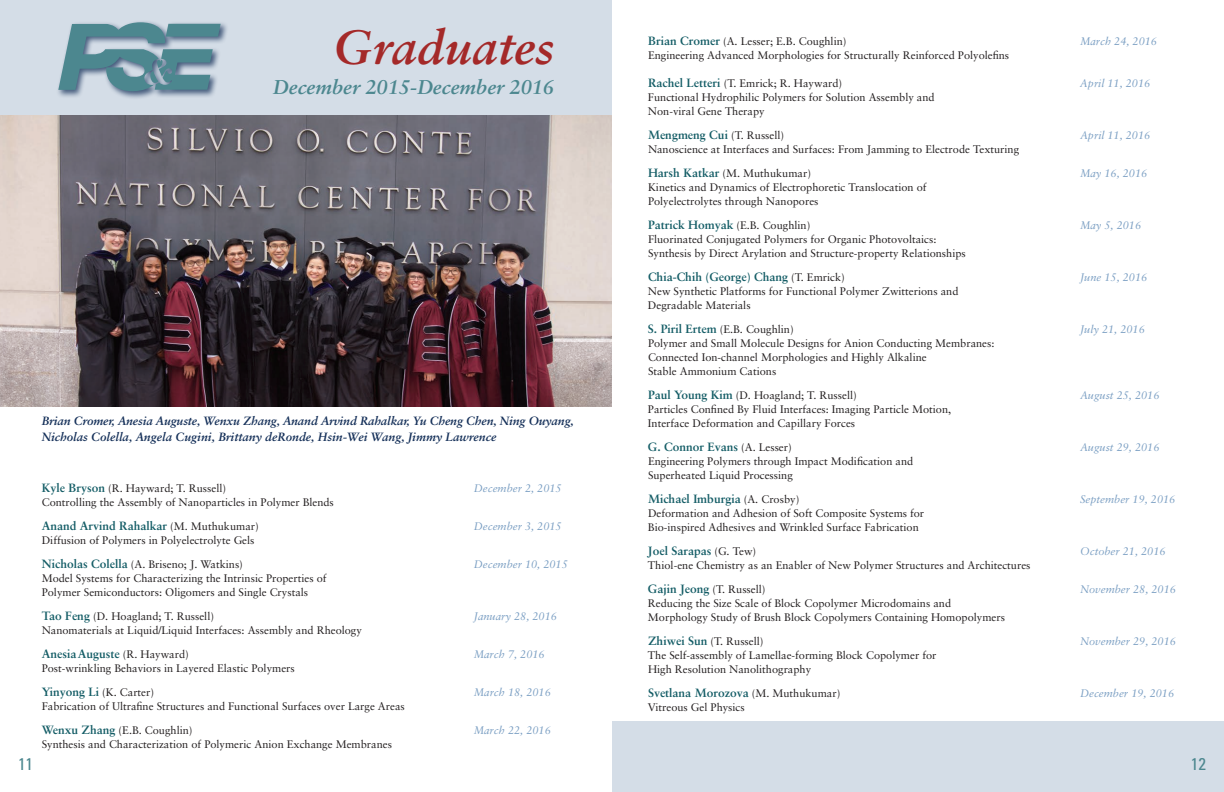
<style>
.page{position:relative;width:1224px;height:792px;background:#fff}
.page>*{position:absolute;margin:0;border:0;box-sizing:border-box;transform-origin:0 0}
.t1{font:italic 700 48px "Sabon";color:#a42929}
.t2{font:italic 700 20px "Sabon";color:#4c878f}
.t3{font:condensed 17px "Univers";color:#4c878f}
.t4{font:700 12px "Sabon";color:#145d66}
.t5{font:italic 700 12px/16px "Sabon";letter-spacing:-.01em;color:#153059}
.t6{font:11px/14px "Sabon";color:#231f20}
.t7{font:italic 11px "Sabon";color:#7b9fc3}
.s1{font-weight:700;font-size:12px;color:#145d66}
.s2{font-weight:400;font-size:11px;color:#231f20}
</style>
<div class="page">
<div style="left:612px;top:722px;width:612px;height:70px;background:#d4dde7"></div>
<div style="left:0;top:0;width:612px;height:128px;background:#d4dde7"></div>
<img style="left:0;top:115px;width:612px;height:291px">
<div style="left:56px;top:20px;width:173px;height:80px;background:#153059;opacity:.75"></div>
<svg style="left:58px;top:22px;width:163px;height:69px"></svg>
<h1 class="t1" style="left:334px;top:18px;width:222px">Graduates</h1>
<h2 class="t2" style="left:273px;top:74px;width:282px">December 2015-December 2016</h2>
<p class="t5" style="left:42px;top:413px;width:534px">Brian Cromer, Anesia Auguste, Wenxu Zhang, Anand Arvind Rahalkar, Yu Cheng Chen, Ning Ouyang,<br>Nicholas Colella, Angela Cugini, Brittany deRonde, Hsin-Wei Wang, Jimmy Lawrence</p>
<p class="t6" style="left:42px;top:481px;width:186px"><span class="s1">Kyle Bryson</span> (R. Hayward; T. Russell)</p>
<p class="t7" style="left:474px;top:481px;width:90px">December 2, 2015</p>
<p class="t6" style="left:42px;top:495px;width:294px">Controlling the Assembly of Nanoparticles in Polymer Blends</p>
<p class="t4" style="left:42px;top:518px;width:219px">Anand Arvind Rahalkar <span class="s2">(M. Muthukumar)</span></p>
<p class="t7" style="left:474px;top:519px;width:90px">December 3, 2015</p>
<p class="t6" style="left:42px;top:528px;width:214px;line-height:24px">Diffusion of Polymers in Polyelectrolyte Gels<br><span class="s1">Nicholas Colella</span> (A. Briseno; J. Watkins)</p>
<p class="t7" style="left:474px;top:557px;width:96px">December 10, 2015</p>
<p class="t6" style="left:42px;top:571px;width:286px">Model Systems for Characterizing the Intrinsic Properties of<br>Polymer Semiconductors: Oligomers and Single Crystals</p>
<p class="t6" style="left:42px;top:609px;width:174px"><span class="s1">Tao Feng</span> (D. Hoagland; T. Russell)</p>
<p class="t7" style="left:474px;top:609px;width:85px">January 28, 2016</p>
<p class="t6" style="left:42px;top:623px;width:322px">Nanomaterials at Liquid/Liquid Interfaces: Assembly and Rheology</p>
<p class="t4" style="left:42px;top:646px;width:149px">AnesiaAuguste <span class="s2">(R. Hayward)</span></p>
<p class="t7" style="left:474px;top:647px;width:72px">March 7, 2016</p>
<p class="t6" style="left:42px;top:656px;width:255px;line-height:24px">Post-wrinkling Behaviors in Layered Elastic Polymers<br><span class="s1">Yinyong Li</span> (K. Carter)</p>
<p class="t7" style="left:474px;top:685px;width:79px">March 18, 2016</p>
<p class="t6" style="left:42px;top:694px;width:365px;line-height:24px">Fabrication of Ultrafine Structures and Functional Surfaces over Large Areas<br><span class="s1">Wenxu Zhang</span> (E.B. Coughlin)</p>
<p class="t6" style="left:42px;top:737px;width:352px">Synthesis and Characterization of Polymeric Anion Exchange Membranes</p>
<p class="t7" style="left:474px;top:723px;width:79px">March 22, 2016</p>
<p class="t6" style="left:648px;top:34px;width:200px"><span class="s1">Brian Cromer</span> (A. Lesser; E.B. Coughlin)</p>
<p class="t7" style="left:1080px;top:35px;width:79px">March 24, 2016</p>
<p class="t6" style="left:648px;top:48px;width:363px">Engineering Advanced Morphologies for Structurally Reinforced Polyolefins</p>
<p class="t6" style="left:648px;top:76px;width:196px"><span class="s1">Rachel Letteri</span> (T. Emrick; R. Hayward)</p>
<p class="t7" style="left:1080px;top:77px;width:72px">April 11, 2016</p>
<p class="t6" style="left:648px;top:90px;width:288px">Functional Hydrophilic Polymers for Solution Assembly and<br>Non-viral Gene Therapy</p>
<p class="t4" style="left:648px;top:128px;width:138px">Mengmeng Cui <span class="s2">(T. Russell)</span></p>
<p class="t7" style="left:1080px;top:129px;width:72px">April 11, 2016</p>
<p class="t6" style="left:648px;top:137px;width:373px;line-height:24px">Nanoscience at Interfaces and Surfaces: From Jamming to Electrode Texturing<br><span class="s1">Harsh Katkar</span> (M. Muthukumar)</p>
<p class="t7" style="left:1080px;top:167px;width:69px">May 16, 2016</p>
<p class="t6" style="left:648px;top:180px;width:280px">Kinetics and Dynamics of Electrophoretic Translocation of<br>Polyelectrolytes through Nanopores</p>
<p class="t6" style="left:648px;top:218px;width:164px"><span class="s1">Patrick Homyak</span> (E.B. Coughlin)</p>
<p class="t7" style="left:1080px;top:219px;width:63px">May 5, 2016</p>
<p class="t6" style="left:648px;top:232px;width:319px">Fluorinated Conjugated Polymers for Organic Photovoltaics:<br>Synthesis by Direct Arylation and Structure-property Relationships</p>
<p class="t4" style="left:648px;top:270px;width:198px">Chia-Chih (George) Chang <span class="s2">(T. Emrick)</span></p>
<p class="t7" style="left:1080px;top:271px;width:69px">June 15, 2016</p>
<p class="t6" style="left:648px;top:284px;width:312px">New Synthetic Platforms for Functional Polymer Zwitterions and<br>Degradable Materials</p>
<p class="t6" style="left:648px;top:322px;width:147px"><span class="s1">S. Piril Ertem</span> (E.B. Coughlin)</p>
<p class="t7" style="left:1080px;top:323px;width:66px">July 21, 2016</p>
<p class="t6" style="left:648px;top:336px;width:348px">Polymer and Small Molecule Designs for Anion Conducting Membranes:<br>Connected Ion-channel Morphologies and Highly Alkaline<br>Stable Ammonium Cations</p>
<p class="t6" style="left:648px;top:388px;width:210px"><span class="s1">Paul Young Kim</span> (D. Hoagland; T. Russell)</p>
<p class="t7" style="left:1080px;top:389px;width:81px">August 25, 2016</p>
<p class="t6" style="left:648px;top:402px;width:305px">Particles Confined By Fluid Interfaces: Imaging Particle Motion,<br>Interface Deformation and Capillary Forces</p>
<p class="t4" style="left:648px;top:440px;width:145px">G. Connor Evans <span class="s2">(A. Lesser)</span></p>
<p class="t7" style="left:1080px;top:441px;width:81px">August 29, 2016</p>
<p class="t6" style="left:648px;top:454px;width:267px">Engineering Polymers through Impact Modification and<br>Superheated Liquid Processing</p>
<p class="t4" style="left:648px;top:492px;width:153px">Michael Imburgia <span class="s2">(A. Crosby)</span></p>
<p class="t7" style="left:1080px;top:493px;width:97px">September 19, 2016</p>
<p class="t6" style="left:648px;top:506px;width:278px">Deformation and Adhesion of Soft Composite Systems for<br>Bio-inspired Adhesives and Wrinkled Surface Fabrication</p>
<p class="t4" style="left:648px;top:544px;width:110px">Joel Sarapas <span class="s2">(G. Tew)</span></p>
<p class="t7" style="left:1080px;top:545px;width:87px">October 21, 2016</p>
<p class="t6" style="left:648px;top:553px;width:384px;line-height:24px">Thiol-ene Chemistry as an Enabler of New Polymer Structures and Architectures<br><span class="s1">Gajin Jeong</span> (T. Russell)</p>
<p class="t7" style="left:1080px;top:583px;width:97px">November 28, 2016</p>
<p class="t6" style="left:648px;top:596px;width:358px">Reducing the Size Scale of Block Copolymer Microdomains and<br>Morphology Study of Brush Block Copolymers Containing Homopolymers</p>
<p class="t6" style="left:648px;top:634px;width:117px"><span class="s1">Zhiwei Sun</span> (T. Russell)</p>
<p class="t7" style="left:1080px;top:635px;width:97px">November 29, 2016</p>
<p class="t6" style="left:648px;top:648px;width:290px">The Self-assembly of Lamellae-forming Block Copolymer for<br>High Resolution Nanolithography</p>
<p class="t4" style="left:648px;top:686px;width:194px">Svetlana Morozova <span class="s2">(M. Muthukumar)</span></p>
<p class="t7" style="left:1080px;top:687px;width:96px">December 19, 2016</p>
<p class="t6" style="left:648px;top:700px;width:98px">Vitreous Gel Physics</p>
<h3 class="t3" style="left:18px;top:753px;width:17px">11</h3>
<h3 class="t3" style="left:1191px;top:753px;width:17px">12</h3>
</div>
